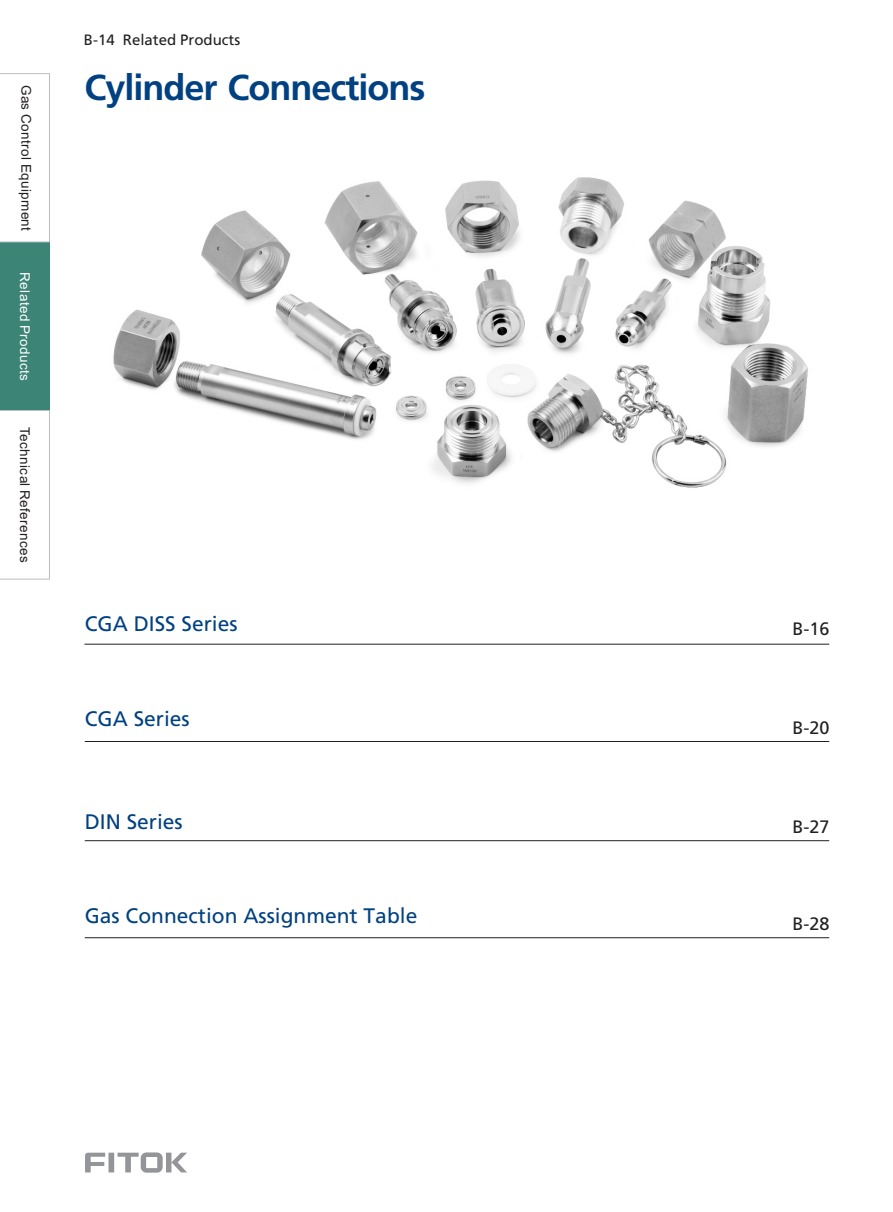
<style>
.page{position:relative;width:893px;height:1212px;background:#fff}
.page>*{position:absolute;margin:0;border:0;box-sizing:border-box;transform-origin:0 0}
.t1{font:300 36px "Frutiger CE";letter-spacing:-.03em;color:#014181}
.t2{font:21px "Frutiger CE";color:#014181}
.t3{font:18px "Frutiger CE";color:#231f20}
.t4{font:15px "Frutiger CE";color:#231f20}
.t5{font:13.5px "Arial";letter-spacing:.03em;color:#231f20}
.t6{font:13.5px "Arial";letter-spacing:.03em;color:#fff}
</style>
<div class="page">
<svg style="left:85px;top:1152px;width:102px;height:21px"></svg>
<hr style="left:85px;top:840px;width:744px;height:1px;background:#231f20">
<hr style="left:85px;top:741px;width:744px;height:1px;background:#231f20">
<hr style="left:84px;top:644px;width:745px;height:1px;background:#231f20">
<hr style="left:85px;top:937px;width:744px;height:1px;background:#231f20">
<img style="left:113px;top:177px;width:695px;height:311px">
<div style="left:0;top:242px;width:50px;height:168px;background:#3b8476"></div>
<hr style="left:49px;top:73px;width:1px;height:169px;background:#bcbdc0">
<hr style="left:0;top:410px;width:49px;height:1px;background:#bcbdc0">
<hr style="left:0;top:579px;width:50px;height:1px;background:#bcbdc0">
<hr style="left:0;top:241px;width:50px;height:1px;background:#bcbdc0">
<hr style="left:0;top:73px;width:49px;height:1px;background:#bcbdc0">
<hr style="left:49px;top:410px;width:1px;height:169px;background:#bcbdc0">
<p class="t5" style="left:31px;top:85px;width:148px;rotate:90deg">Gas Control Equipment</p>
<p class="t6" style="left:30px;top:272px;width:110px;rotate:90deg">Related Products</p>
<p class="t5" style="left:30px;top:427px;width:137px;rotate:90deg">Technical References</p>
<p class="t4" style="left:84px;top:34px;width:158px">B-14 Related Products</p>
<h1 class="t1" style="left:84px;top:73px;width:343px">Cylinder Connections</h1>
<p class="t2" style="left:85px;top:615px;width:154px">CGA DISS Series</p>
<p class="t2" style="left:85px;top:710px;width:107px">CGA Series</p>
<p class="t3" style="left:792px;top:621px;width:39px">B-16</p>
<p class="t3" style="left:792px;top:720px;width:39px">B-20</p>
<p class="t2" style="left:85px;top:813px;width:100px">DIN Series</p>
<p class="t3" style="left:792px;top:819px;width:39px">B-27</p>
<p class="t2" style="left:85px;top:907px;width:334px">Gas Connection Assignment Table</p>
<p class="t3" style="left:792px;top:916px;width:39px">B-28</p>
</div>
